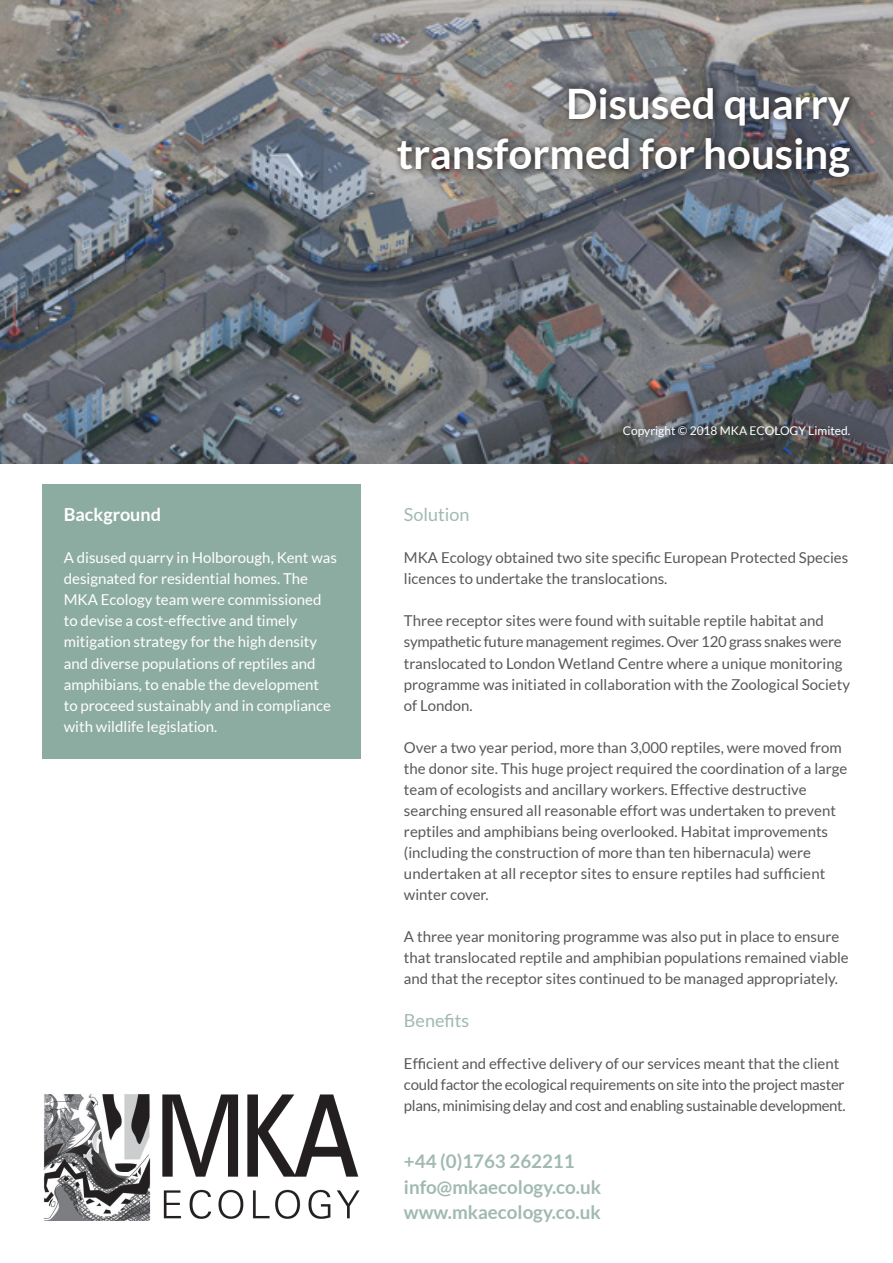
<style>
.page{position:relative;width:893px;height:1263px;background:#fff}
.page>*{position:absolute;margin:0;border:0;box-sizing:border-box;transform-origin:0 0}
.t1{font:700 42px/50.4px "Lato";color:#fff;text-align:right}
.t2{font:700 18.75px "Lato";color:#a1b9b0}
.t3{font:18px "Lato";color:#a1b9b0}
.t4{font:700 18px "Lato";color:#fff}
.t5{font:15px/21px "Lato";color:#57585a}
.t6{font:15px/21px "Lato";color:#fff}
.t7{font:15px/21px "Lato";letter-spacing:-.02em;color:#57585a}
.t8{font:12px "Lato";color:#fff}
</style>
<div class="page">
<img style="left:0;top:0;width:893px;height:463px">
<div style="left:43px;top:485px;width:318px;height:274px;background:#8daca1"></div>
<div style="left:391px;top:80px;width:466px;height:105px;background:#231f20;opacity:.9"></div>
<img style="left:44px;top:1094px;width:316px;height:126px">
<p class="t1" style="left:397px;top:78px;width:455px">Disused quarry transformed for housing</p>
<p class="t4" style="left:64px;top:504px;width:99px">Background</p>
<p class="t6" style="left:64px;top:547px;width:275px">A disused quarry in Holborough, Kent was designated for residential homes. The MKA Ecology team were commissioned to devise a cost-effective and timely mitigation strategy for the high density and diverse populations of reptiles and amphibians, to enable the development<br>to proceed sustainably and in compliance with wildlife legislation.</p>
<p class="t8" style="left:623px;top:424px;width:229px">Copyright © 2018 MKA ECOLOGY Limited.</p>
<p class="t3" style="left:404px;top:504px;width:67px">Solution</p>
<p class="t5" style="left:404px;top:547px;width:446px">MKA Ecology obtained two site specific European Protected Species licences to undertake the translocations.</p>
<p class="t5" style="left:404px;top:610px;width:448px">Three receptor sites were found with suitable reptile habitat and sympathetic future management regimes. Over 120 grass snakes were translocated to London Wetland Centre where a unique monitoring programme was initiated in collaboration with the Zoological Society of London.</p>
<p class="t5" style="left:404px;top:736px;width:445px">Over a two year period, more than 3,000 reptiles, were moved from the donor site. This huge project required the coordination of a large team of ecologists and ancillary workers. Effective destructive searching ensured all reasonable effort was undertaken to prevent reptiles and amphibians being overlooked. Habitat improvements (including the construction of more than ten hibernacula) were undertaken at all receptor sites to ensure reptiles had sufficient winter cover.</p>
<p class="t5" style="left:404px;top:925px;width:446px">A three year monitoring programme was also put in place to ensure that translocated reptile and amphibian populations remained viable and that the receptor sites continued to be managed appropriately.</p>
<p class="t3" style="left:404px;top:1011px;width:67px">Benefits</p>
<p class="t7" style="left:404px;top:1053px;width:443px">Efficient and effective delivery of our services meant that the client could factor the ecological requirements on site into the project master plans, minimising delay and cost and enabling sustainable development.</p>
<p class="t2" style="left:404px;top:1151px;width:172px">+44 (0)1763 262211</p>
<p class="t2" style="left:404px;top:1176px;width:199px">info@mkaecology.co.uk</p>
<p class="t2" style="left:404px;top:1202px;width:198px">www.mkaecology.co.uk</p>
</div>
